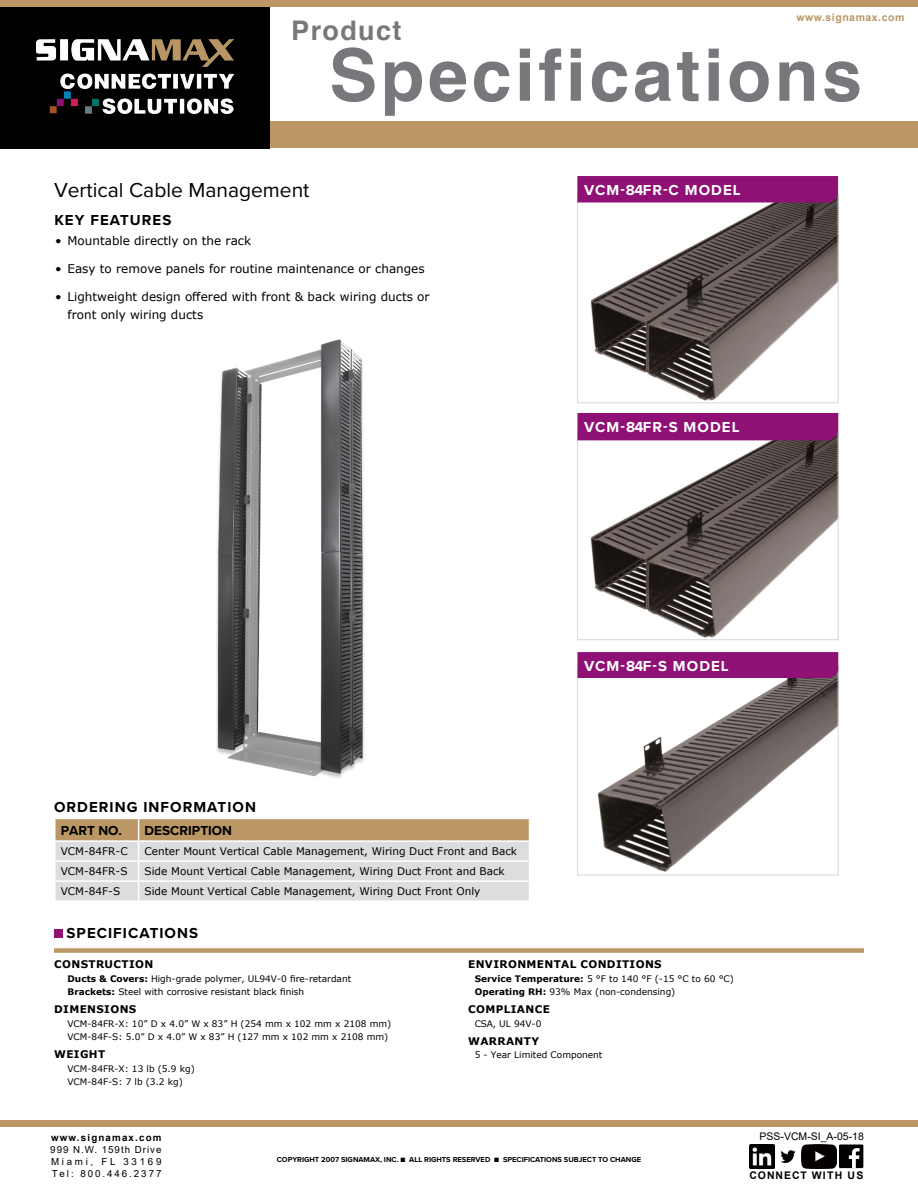
<style>
.page{position:relative;width:918px;height:1188px;background:#fff}
.page>*{position:absolute;margin:0;border:0;box-sizing:border-box;transform-origin:0 0}
.t1{font:700 72px "Helvetica";letter-spacing:.05em;color:#77787b}
.t2{font:700 27px "Helvetica";letter-spacing:.05em;color:#77787b}
.Subheader{font:21px "Proxima Nova";color:#000}
.Specifications{font:700 15px "Proxima Nova";letter-spacing:.07em;color:#fff}
.Specifications-2{font:700 15px "Proxima Nova";letter-spacing:.07em;color:#000}
.Subheadings-K-O-S{font:700 15px "Proxima Nova";letter-spacing:.07em;color:#000}
.Table_Header{font:700 13.5px "Proxima Nova";color:#000}
.t3{font:12px/18px "Verdana";color:#000}
.Table_Body{font:10.5px "Verdana";color:#000}
.Tittle{font:700 10.5px "Verdana";letter-spacing:.035em;color:#000}
.t4{font:10.5px "Arial";color:#000}
.t5{font:700 10.5px "Arial";letter-spacing:.05em;color:#ba9764}
.t6{font:700 10.5px "Arial";letter-spacing:.09em;color:#000}
.t7{font:9.75px/12px "Arial";letter-spacing:.2em;color:#000;text-align:justify}
.t8{font:700 9.75px "Arial";letter-spacing:.12em;color:#000}
.Indent_1{font:9px "Verdana";color:#000}
.body{font:9px "Verdana";color:#000}
.t9{font:700 7.5px "Proxima Nova";color:#000}
.s1{font-weight:700}
</style>
<div class="page">
<div style="left:270px;top:122px;width:648px;height:26px;background:#ba9764"></div>
<div style="left:0;top:0;width:918px;height:7px;background:#ba9764"></div>
<div style="left:0;top:7px;width:270px;height:141px;background:#000"></div>
<img style="left:37px;top:40px;width:196px;height:74px">
<div style="left:0;top:1120px;width:918px;height:7px;background:#ba9764"></div>
<img style="left:750px;top:1144px;width:24px;height:24px">
<div style="left:839px;top:1145px;width:24px;height:23px;background:#000"></div>
<svg style="left:849px;top:1148px;width:11px;height:20px"></svg>
<img style="left:802px;top:1145px;width:34px;height:23px">
<img style="left:780px;top:1150px;width:16px;height:14px">
<img style="left:579px;top:202px;width:258px;height:199px">
<div style="left:577px;top:194px;width:262px;height:209px;border:1px solid #dcddde"></div>
<div style="left:577px;top:176px;width:261px;height:26px;background:#8f1176"></div>
<svg style="left:55px;top:818px;width:475px;height:83px;background:#d5cdc0"></svg>
<hr style="left:54px;top:840px;width:85px;height:2px;background:#fff">
<hr style="left:139px;top:840px;width:391px;height:2px;background:#fff">
<div style="left:54px;top:948px;width:810px;height:5px;background:#ba9764"></div>
<div style="left:54px;top:929px;width:9px;height:9px;background:#8f1176"></div>
<img style="left:579px;top:440px;width:258px;height:198px">
<div style="left:577px;top:431px;width:262px;height:209px;border:1px solid #dcddde"></div>
<img style="left:597px;top:678px;width:240px;height:194px">
<div style="left:577px;top:666px;width:262px;height:210px;border:1px solid #dcddde"></div>
<div style="left:577px;top:413px;width:261px;height:27px;background:#8f1176"></div>
<div style="left:577px;top:652px;width:261px;height:26px;background:#8f1176"></div>
<img style="left:216px;top:339px;width:148px;height:439px">
<h2 class="t2" style="left:291px;top:14px;width:112px">Product</h2>
<p class="t5" style="left:796px;top:10px;width:109px">www.signamax.com</p>
<h1 class="t1" style="left:329px;top:30px;width:535px">Specifications</h1>
<p class="Subheader" style="left:54px;top:174px;width:257px">Vertical Cable Management</p>
<p class="t3" style="left:55px;top:232px;width:198px">• Mountable directly on the rack</p>
<p class="t3" style="left:55px;top:259px;width:371px">• Easy to remove panels for routine maintenance or changes</p>
<p class="t3" style="left:68px;top:287px;width:364px;text-indent:-12px">• Lightweight design offered with front &amp; back wiring ducts or front only wiring ducts</p>
<p class="Specifications-2" style="left:54px;top:209px;width:119px">KEY FEATURES</p>
<p class="Specifications" style="left:584px;top:178px;width:158px">VCM-84FR-C MODEL</p>
<p class="Specifications" style="left:584px;top:415px;width:157px">VCM-84FR-S MODEL</p>
<p class="Subheadings-K-O-S" style="left:54px;top:795px;width:204px">ORDERING INFORMATION</p>
<p class="Table_Header" style="left:61px;top:821px;width:63px">PART NO.</p>
<p class="Table_Header" style="left:145px;top:821px;width:89px">DESCRIPTION</p>
<p class="Table_Body" style="left:61px;top:844px;width:68px">VCM-84FR-C</p>
<p class="Table_Body" style="left:145px;top:844px;width:374px">Center Mount Vertical Cable Management, Wiring Duct Front and Back</p>
<p class="Table_Body" style="left:61px;top:864px;width:68px">VCM-84FR-S</p>
<p class="Table_Body" style="left:145px;top:864px;width:362px">Side Mount Vertical Cable Management, Wiring Duct Front and Back</p>
<p class="Table_Body" style="left:61px;top:884px;width:61px">VCM-84F-S</p>
<p class="Table_Body" style="left:145px;top:884px;width:337px">Side Mount Vertical Cable Management, Wiring Duct Front Only</p>
<p class="Specifications-2" style="left:67px;top:922px;width:133px">SPECIFICATIONS</p>
<p class="Specifications" style="left:584px;top:654px;width:146px">VCM-84F-S MODEL</p>
<p class="Tittle" style="left:54px;top:957px;width:101px">CONSTRUCTION</p>
<p class="Indent_1" style="left:68px;top:972px;width:285px"><span class="s1">Ducts &amp; Covers:</span> High-grade polymer, UL94V-0 fire-retardant</p>
<p class="Indent_1" style="left:68px;top:986px;width:238px"><span class="s1">Brackets:</span> Steel with corrosive resistant black finish</p>
<p class="Tittle" style="left:54px;top:1002px;width:84px">DIMENSIONS</p>
<p class="Indent_1" style="left:68px;top:1017px;width:325px">VCM-84FR-X: 10” D x 4.0” W x 83” H (254 mm x 102 mm x 2108 mm)</p>
<p class="Indent_1" style="left:68px;top:1031px;width:322px">VCM-84F-S: 5.0” D x 4.0” W x 83” H (127 mm x 102 mm x 2108 mm)</p>
<p class="Tittle" style="left:54px;top:1047px;width:53px">WEIGHT</p>
<p class="Indent_1" style="left:68px;top:1062px;width:129px">VCM-84FR-X: 13 lb (5.9 kg)</p>
<p class="Indent_1" style="left:68px;top:1076px;width:117px">VCM-84F-S: 7 lb (3.2 kg)</p>
<p class="Tittle" style="left:468px;top:957px;width:195px">ENVIRONMENTAL CONDITIONS</p>
<p class="body" style="left:475px;top:972px;width:261px"><span class="s1">Service Temperature:</span> 5 °F to 140 °F (-15 °C to 60 °C)</p>
<p class="body" style="left:475px;top:986px;width:202px"><span class="s1">Operating RH:</span> 93% Max (non-condensing)</p>
<p class="Tittle" style="left:468px;top:1002px;width:83px">COMPLIANCE</p>
<p class="body" style="left:475px;top:1017px;width:68px">CSA, UL 94V-0</p>
<p class="Tittle" style="left:468px;top:1034px;width:72px">WARRANTY</p>
<p class="body" style="left:475px;top:1049px;width:129px">5 - Year Limited Component</p>
<p class="t8" style="left:51px;top:1131px;width:112px">www.signamax.com</p>
<p class="t4" style="left:760px;top:1129px;width:106px">PSS-VCM-SI_A-05-18</p>
<p class="t7" style="left:50px;top:1143px;width:113px">999 N.W. 159th Drive Miami, FL 33169<br>Tel: 800.446.2377</p>
<p class="t9" style="left:277px;top:1154px;width:366px">COPYRIGHT 2007 SIGNAMAX, INC. ■ ALL RIGHTS RESERVED ■ SPECIFICATIONS SUBJECT TO CHANGE</p>
<p class="t6" style="left:749px;top:1167px;width:116px">CONNECT WITH US</p>
</div>
